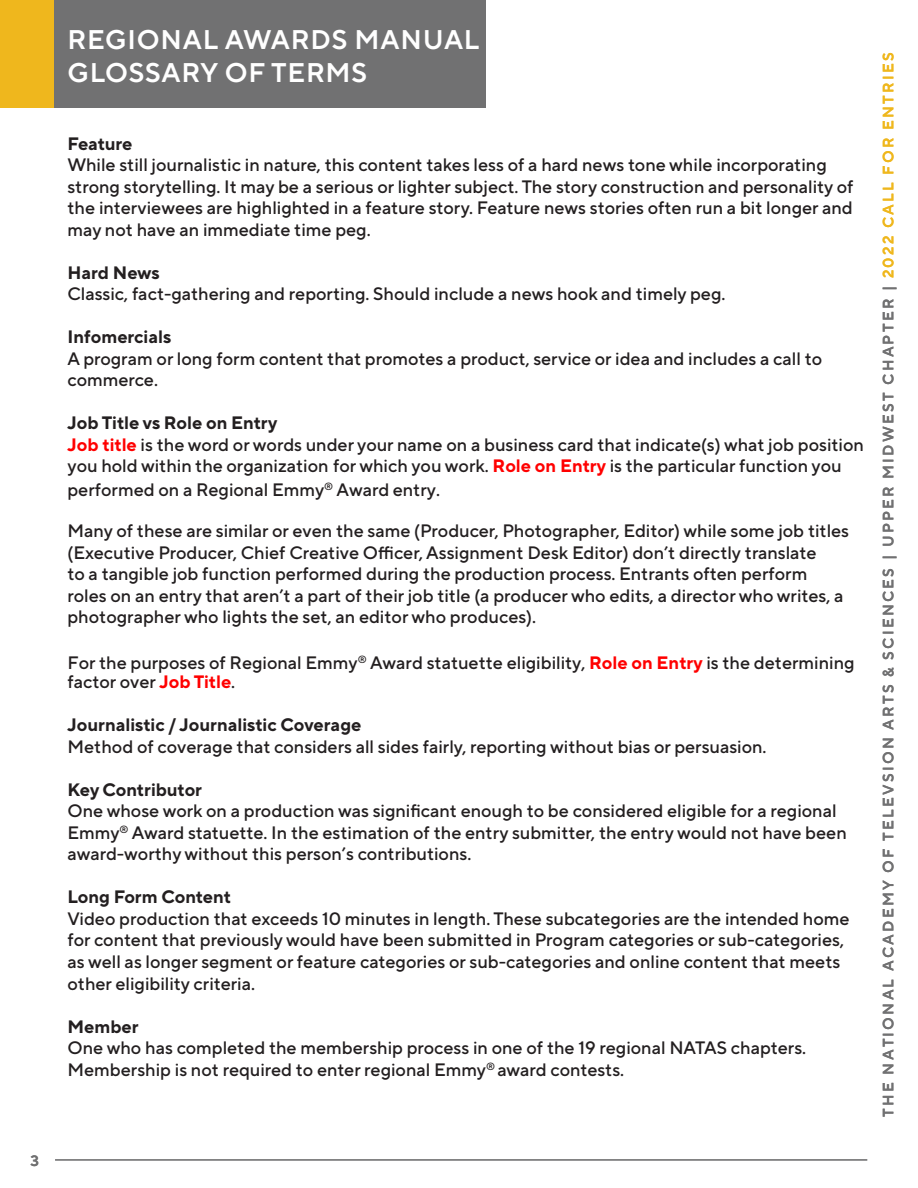
<style>
.page{position:relative;width:918px;height:1188px;background:#fff}
.page>*{position:absolute;margin:0;border:0;box-sizing:border-box;transform-origin:0 0}
.t1{font:600 27px/32.4px "TT Norms Pro";letter-spacing:.03em;color:#fff}
.t2{font:500 18px/21.5px "TT Norms Pro";color:#231f20}
.t3{font:600 15px "TT Norms Pro";letter-spacing:.15em;color:#717172}
.s1{font-weight:700}
.s2{font-weight:700;color:#f00}
.s3{color:#efb71d}
</style>
<div class="page">
<div style="left:0;top:0;width:486px;height:108px;background:#717172"></div>
<div style="left:0;top:0;width:54px;height:108px;background:#efb71d"></div>
<hr style="left:55px;top:1159px;width:812px;height:1px;background:#717172">
<p class="t3" style="left:30px;top:1150px;width:10px">3</p>
<h1 class="t1" style="left:68px;top:22px;width:414px">REGIONAL AWARDS MANUAL<br>GLOSSARY OF TERMS</h1>
<p class="t2" style="left:67px;top:131px;width:787px"><span class="s1">Feature<br></span>While still journalistic in nature, this content takes less of a hard news tone while incorporating strong storytelling. It may be a serious or lighter subject. The story construction and personality of the interviewees are highlighted in a feature story. Feature news stories often run a bit longer and may not have an immediate time peg.</p>
<p class="t2" style="left:67px;top:260px;width:659px"><span class="s1">Hard News<br></span>Classic, fact-gathering and reporting. Should include a news hook and timely peg.</p>
<p class="t2" style="left:67px;top:325px;width:756px"><span class="s1">Infomercials<br></span>A program or long form content that promotes a product, service or idea and includes a call to commerce.</p>
<p class="t2" style="left:67px;top:411px;width:798px"><span class="s1">Job Title vs Role on Entry<br></span><span class="s2">Job title</span> is the word or words under your name on a business card that indicate(s) what job position you hold within the organization for which you work. <span class="s2">Role on Entry</span> is the particular function you</p>
<p class="t2" style="left:68px;top:478px;width:374px">performed on a Regional Emmy<sup>®</sup> Award entry.</p>
<p class="t2" style="left:68px;top:518px;width:783px">Many of these are similar or even the same (Producer, Photographer, Editor) while some job titles (Executive Producer, Chief Creative Officer, Assignment Desk Editor) don’t directly translate<br>to a tangible job function performed during the production process. Entrants often perform roles on an entry that aren’t a part of their job title (a producer who edits, a director who writes, a photographer who lights the set, an editor who produces).</p>
<p class="t2" style="left:67px;top:651px;width:789px;line-height:19.4px">For the purposes of Regional Emmy<sup>®</sup> Award statuette eligibility, <span class="s2">Role on Entry</span> is the determining factor over <span class="s2">Job Title</span>.</p>
<p class="t2" style="left:68px;top:713px;width:701px"><span class="s1">Journalistic / Journalistic Coverage<br></span>Method of coverage that considers all sides fairly, reporting without bias or persuasion.</p>
<p class="t2" style="left:68px;top:777px;width:781px"><span class="s1">Key Contributor<br></span>One whose work on a production was significant enough to be considered eligible for a regional Emmy<sup>®</sup> Award statuette. In the estimation of the entry submitter, the entry would not have been award-worthy without this person’s contributions.</p>
<p class="t2" style="left:67px;top:885px;width:784px"><span class="s1">Long Form Content<br></span>Video production that exceeds 10 minutes in length. These subcategories are the intended home for content that previously would have been submitted in Program categories or sub-categories, as well as longer segment or feature categories or sub-categories and online content that meets other eligibility criteria.</p>
<p class="t2" style="left:67px;top:1014px;width:740px"><span class="s1">Member<br></span>One who has completed the membership process in one of the 19 regional NATAS chapters.<br>Membership is not required to enter regional Emmy<sup>®</sup> award contests.</p>
<p class="t3" style="left:877px;top:1117px;width:1066px;rotate:-90deg">THE NATIONAL ACADEMY OF TELEVSION ARTS &amp; SCIENCES | UPPER MIDWEST CHAPTER | <span class="s3">2022 CALL FOR ENTRIES</span></p>
</div>
